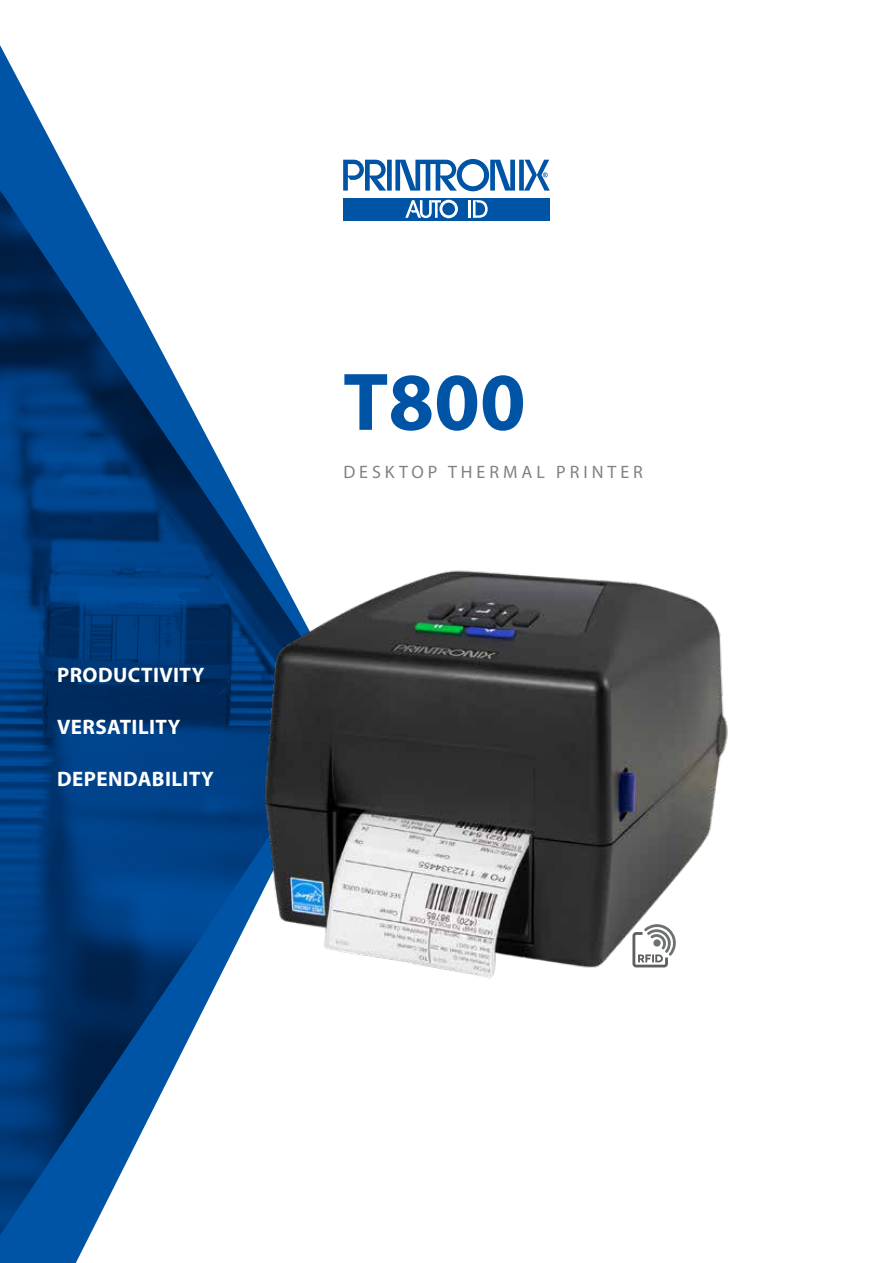
<style>
.page{position:relative;width:893px;height:1263px;background:#fff}
.page>*{position:absolute;margin:0;border:0;box-sizing:border-box;transform-origin:0 0}
.t1{font:700 82.5px "Myriad Pro";color:#0054a6}
.t2{font:700 21px "Myriad Pro";letter-spacing:.02em;color:#fff}
.t3{font:18px "Myriad Pro";letter-spacing:.22em;color:#808285}
</style>
<div class="page">
<svg style="left:0;top:45px;width:90px;height:1218px;fill:#0054a6"></svg>
<img style="left:0;top:190px;width:353px;height:1045px">
<div style="left:343px;top:198px;width:207px;height:22px;background:#0054a6"></div>
<svg style="left:343px;top:159px;width:207px;height:32px"></svg>
<hr style="left:468px;top:200px;width:3px;height:18px;background:#fff">
<svg style="left:473px;top:200px;width:15px;height:18px"></svg>
<svg style="left:405px;top:200px;width:53px;height:18px"></svg>
<img style="left:251px;top:535px;width:477px;height:480px">
<svg style="left:632px;top:924px;width:44px;height:43px"></svg>
<p class="t2" style="left:57px;top:663px;width:149px">PRODUCTIVITY</p>
<p class="t2" style="left:57px;top:715px;width:125px">VERSATILITY</p>
<p class="t2" style="left:57px;top:767px;width:158px">DEPENDABILITY</p>
<h1 class="t1" style="left:343px;top:356px;width:184px">T800</h1>
<p class="t3" style="left:343px;top:463px;width:301px">DESKTOP THERMAL PRINTER</p>
</div>
